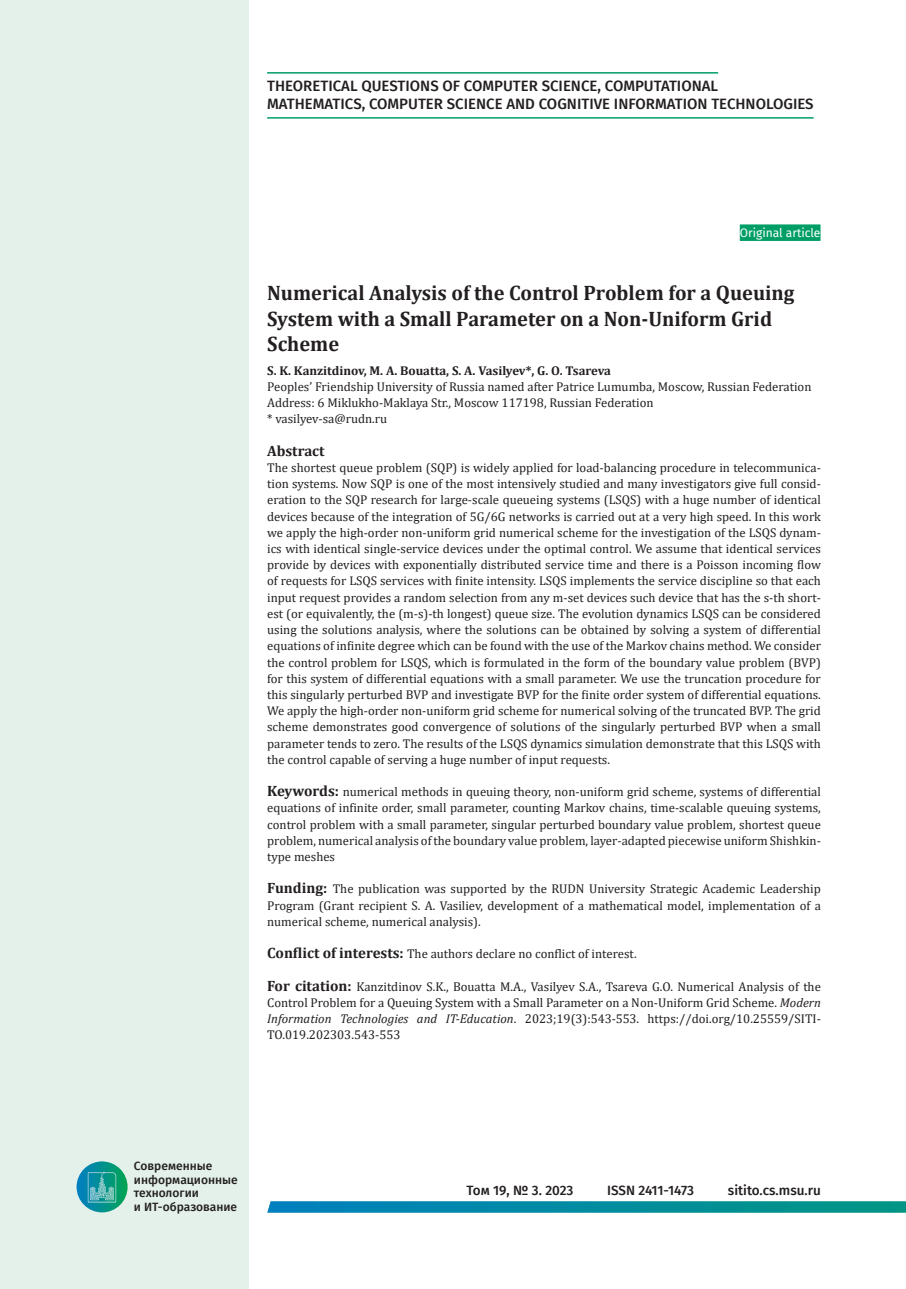
<style>
.page{position:relative;width:906px;height:1289px;background:#fff}
.page>*{position:absolute;margin:0;border:0;box-sizing:border-box;transform-origin:0 0}
.t1{font:700 21px/25.2px "Cambria";color:#231f20}
.t2{font:500 15px/18px "Fira Sans";color:#231f20}
.t3{font:700 15px "Cambria";color:#231f20}
.t4{font:500 13.5px "Fira Sans";color:#231f20}
.t5{font:12.75px/16.2px "Cambria";color:#231f20;text-align:justify}
.t6{font:700 12.75px "Cambria";color:#231f20}
.t7{font:500 12px/13.5px "Fira Sans";color:#231f20}
.t8{font:12px "Fira Sans";color:#fff}
.s1{font-weight:700;font-size:15px}
.s2{font-style:italic}
</style>
<div class="page">
<div style="left:0;top:0;width:249px;height:1288px;background:#e3f1ea"></div>
<img style="left:77px;top:1161px;width:51px;height:51px;border-radius:26px">
<svg style="left:267px;top:1201px;width:639px;height:11px;background:#068ea2"></svg>
<div style="left:740px;top:224px;width:80px;height:17px;background:#009e67"></div>
<hr style="left:267px;top:72px;width:451px;height:2px;background:#009e67">
<hr style="left:267px;top:117px;width:546px;height:2px;background:#009e67">
<p class="t2" style="left:267px;top:76px;width:548px">THEORETICAL QUESTIONS OF COMPUTER SCIENCE, COMPUTATIONAL<br>MATHEMATICS, COMPUTER SCIENCE AND COGNITIVE INFORMATION TECHNOLOGIES</p>
<p class="t8" style="left:740px;top:223px;width:82px">Original article</p>
<h1 class="t1" style="left:267px;top:280px;width:529px">Numerical Analysis of the Control Problem for a Queuing<br>System with a Small Parameter on a Non-Uniform Grid<br>Scheme</h1>
<p class="t6" style="left:267px;top:361px;width:345px">S. K. Kanzitdinov, M. A. Bouatta, S. A. Vasilyev*, G. O. Tsareva</p>
<p class="t5" style="left:267px;top:378px;width:546px;text-align:left">Peoples’ Friendship University of Russia named after Patrice Lumumba, Moscow, Russian Federation<br>Address: 6 Miklukho-Maklaya Str., Moscow 117198, Russian Federation<br>* vasilyev-sa@rudn.ru</p>
<p class="t3" style="left:267px;top:440px;width:59px">Abstract</p>
<p class="t5" style="left:267px;top:459px;width:555px">The shortest queue problem (SQP) is widely applied for load-balancing procedure in telecommunica&shy;tion systems. Now SQP is one of the most intensively studied and many investigators give full consid&shy;eration to the SQP research for large-scale queueing systems (LSQS) with a huge number of identical devices because of the integration of 5G/6G networks is carried out at a very high speed. In this work we apply the high-order non-uniform grid numerical scheme for the investigation of the LSQS dynam&shy;ics with identical single-service devices under the optimal control. We assume that identical services provide by devices with exponentially distributed service time and there is a Poisson incoming flow of requests for LSQS services with finite intensity. LSQS implements the service discipline so that each input request provides a random selection from any m-set devices such device that has the s-th short&shy;est (or equivalently, the (m-s)-th longest) queue size. The evolution dynamics LSQS can be considered using the solutions analysis, where the solutions can be obtained by solving a system of differential equations of infinite degree which can be found with the use of the Markov chains method. We consider the control problem for LSQS, which is formulated in the form of the boundary value problem (BVP) for this system of differential equations with a small parameter. We use the truncation procedure for this singularly perturbed BVP and investigate BVP for the finite order system of differential equations.<br>We apply the high-order non-uniform grid scheme for numerical solving of the truncated BVP. The grid scheme demonstrates good convergence of solutions of the singularly perturbed BVP when a small parameter tends to zero. The results of the LSQS dynamics simulation demonstrate that this LSQS with the control capable of serving a huge number of input requests.</p>
<p class="t5" style="left:267px;top:783px;width:555px"><span class="s1">Keywords:</span> numerical methods in queuing theory, non-uniform grid scheme, systems of differential equations of infinite order, small parameter, counting Markov chains, time-scalable queuing systems, control problem with a small parameter, singular perturbed boundary value problem, shortest queue problem, numerical analysis of the boundary value problem, layer-adapted piecewise uniform Shishkin&shy;type meshes</p>
<p class="t5" style="left:267px;top:880px;width:555px"><span class="s1">Funding:</span> The publication was supported by the RUDN University Strategic Academic Leadership Program (Grant recipient S. A. Vasiliev, development of a mathematical model, implementation of a numerical scheme, numerical analysis).</p>
<p class="t5" style="left:267px;top:945px;width:371px"><span class="s1">Conflict of interests:</span> The authors declare no conflict of interest.</p>
<p class="t5" style="left:267px;top:978px;width:555px"><span class="s1">For citation:</span> Kanzitdinov S.K., Bouatta M.A., Vasilyev S.A., Tsareva G.O. Numerical Analysis of the Control Problem for a Queuing System with a Small Parameter on a Non-Uniform Grid Scheme. <span class="s2">Modern Information Technologies and IT-Education</span>. 2023;19(3):543-553. https://doi.org/10.25559/SITI-TO.019.202303.543-553</p>
<p class="t7" style="left:134px;top:1158px;width:105px">Современные информационные технологии<br>и ИТ-образование</p>
<p class="t4" style="left:466px;top:1179px;width:108px">Том 19, № 3. 2023</p>
<p class="t4" style="left:607px;top:1179px;width:88px">ISSN 2411-1473</p>
<p class="t4" style="left:728px;top:1179px;width:94px">sitito.cs.msu.ru</p>
</div>
